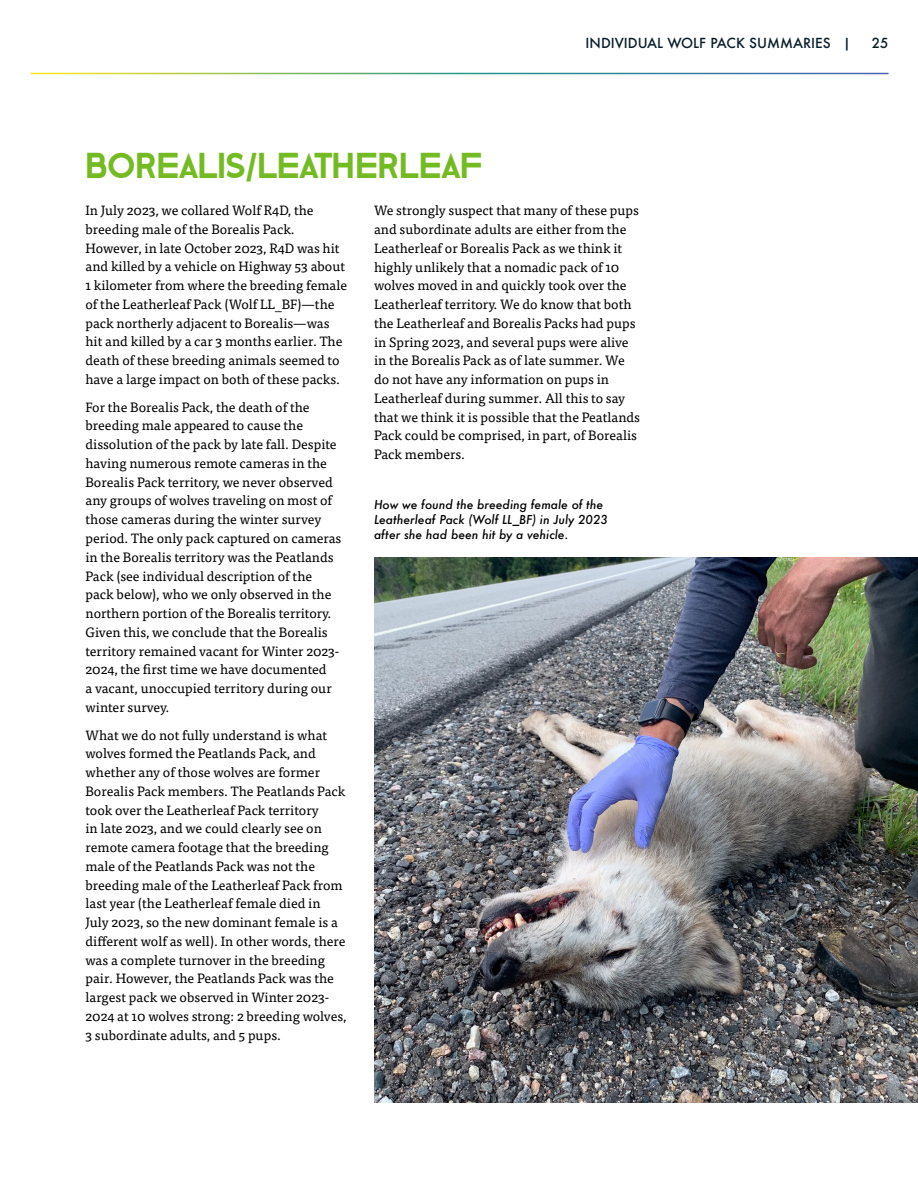
<style>
.page{position:relative;width:918px;height:1188px;background:#fff}
.page>*{position:absolute;margin:0;border:0;box-sizing:border-box;transform-origin:0 0}
.t1{font:37.5px "Ge Body";letter-spacing:-.01em;color:#74bb23}
.t2{font:13.5px/18.8px "Tisa Pro";color:#000}
.t3{font:500 13.5px "Futura";color:#081d2a}
.t4{font:italic 500 12px/15px "Futura";color:#000}
</style>
<div class="page">
<img style="left:374px;top:558px;width:544px;height:544px">
<p class="t3" style="left:586px;top:34px;width:267px">INDIVIDUAL WOLF PACK SUMMARIES |</p>
<p class="t3" style="left:872px;top:34px;width:18px">25</p>
<h1 class="t1" style="left:86px;top:144px;width:399px">BOREALIS/LEATHERLEAF</h1>
<p class="t2" style="left:86px;top:200px;width:263px">In July 2023, we collared Wolf R4D, the breeding male of the Borealis Pack.<br>However, in late October 2023, R4D was hit and killed by a vehicle on Highway 53 about 1 kilometer from where the breeding female of the Leatherleaf Pack (Wolf LL_BF)—the pack northerly adjacent to Borealis—was hit and killed by a car 3 months earlier. The death of these breeding animals seemed to have a large impact on both of these packs.</p>
<p class="t2" style="left:86px;top:397px;width:257px">For the Borealis Pack, the death of the breeding male appeared to cause the dissolution of the pack by late fall. Despite having numerous remote cameras in the Borealis Pack territory, we never observed any groups of wolves traveling on most of those cameras during the winter survey period. The only pack captured on cameras in the Borealis territory was the Peatlands Pack (see individual description of the pack below), who we only observed in the northern portion of the Borealis territory.<br>Given this, we conclude that the Borealis territory remained vacant for Winter 2023- 2024, the first time we have documented<br>a vacant, unoccupied territory during our winter survey.</p>
<p class="t2" style="left:86px;top:725px;width:263px">What we do not fully understand is what wolves formed the Peatlands Pack, and whether any of those wolves are former Borealis Pack members. The Peatlands Pack took over the Leatherleaf Pack territory<br>in late 2023, and we could clearly see on remote camera footage that the breeding male of the Peatlands Pack was not the breeding male of the Leatherleaf Pack from last year (the Leatherleaf female died in July 2023, so the new dominant female is a different wolf as well). In other words, there was a complete turnover in the breeding pair. However, the Peatlands Pack was the largest pack we observed in Winter 2023- 2024 at 10 wolves strong: 2 breeding wolves, 3 subordinate adults, and 5 pups.</p>
<p class="t2" style="left:374px;top:200px;width:268px">We strongly suspect that many of these pups and subordinate adults are either from the Leatherleaf or Borealis Pack as we think it highly unlikely that a nomadic pack of 10 wolves moved in and quickly took over the Leatherleaf territory. We do know that both the Leatherleaf and Borealis Packs had pups in Spring 2023, and several pups were alive in the Borealis Pack as of late summer. We do not have any information on pups in Leatherleaf during summer. All this to say that we think it is possible that the Peatlands Pack could be comprised, in part, of Borealis Pack members.</p>
<p class="t4" style="left:374px;top:497px;width:235px">How we found the breeding female of the<br>Leatherleaf Pack (Wolf LL_BF) in July 2023 after she had been hit by a vehicle.</p>
</div>
